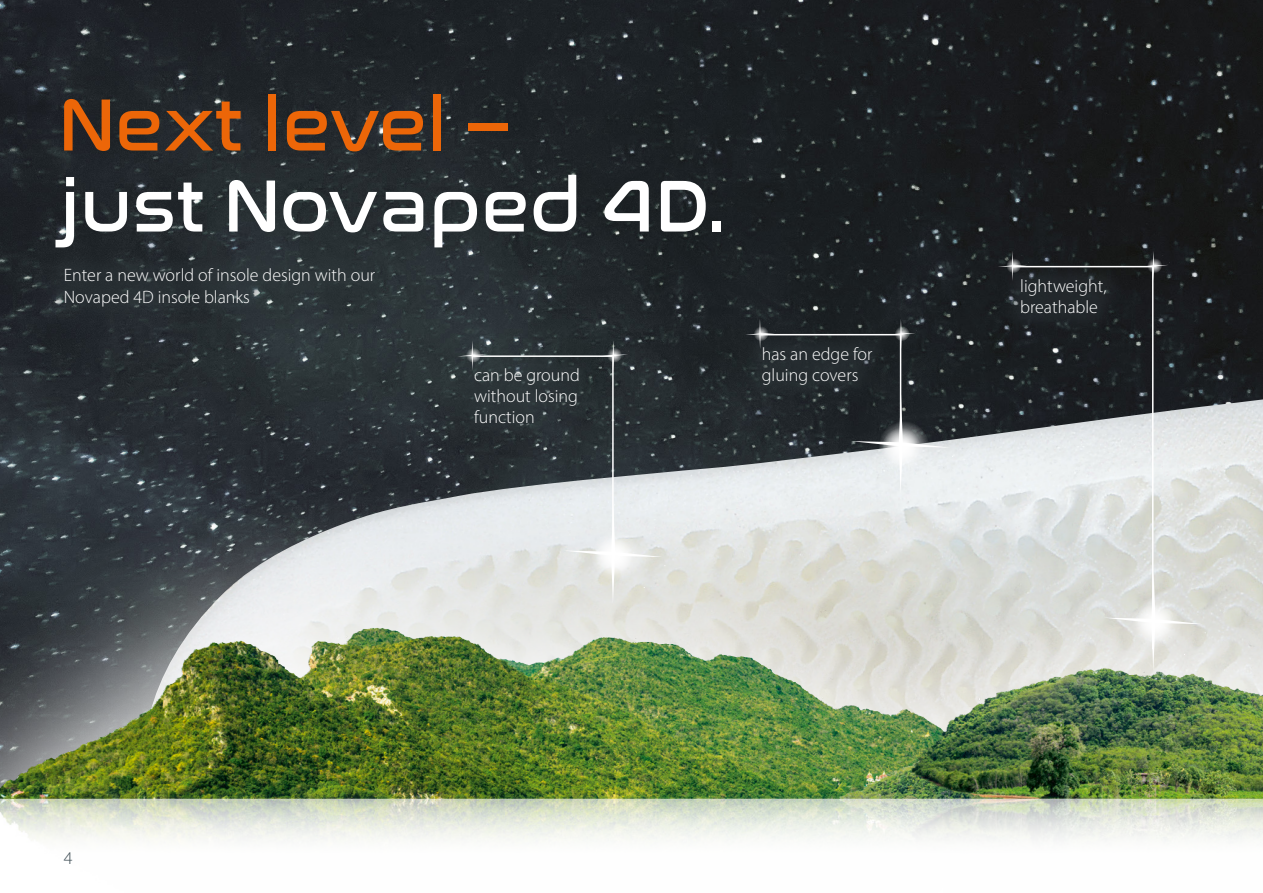
<style>
.page{position:relative;width:1263px;height:893px;background:#fff}
.page>*{position:absolute;margin:0;border:0;box-sizing:border-box;transform-origin:0 0}
.t1{font:75px/81px "Nasalization Rg";color:#fff}
.t2{font:300 18px/21px "Myriad Pro";color:#fff}
.t3{font:300 18px "Myriad Pro";color:#3f4e55}
.s1{font-family:"Bahamas";font-size:72.75px;color:#ec6608}
.s2{color:#ec6608}
.s3{font-family:"Bahamas";font-size:72.75px}
</style>
<div class="page">
<img style="left:0;top:0;width:1263px;height:446px">
<img style="left:138px;top:399px;width:1125px;height:47px">
<img style="left:0;top:446px;width:1263px;height:396px">
<svg style="left:457px;top:340px;width:208px;height:264px;background:#858a8c"></svg>
<svg style="left:745px;top:319px;width:208px;height:175px;background:#575c5f"></svg>
<div style="left:1001px;top:259px;width:124px;height:74px;background:#30393d;opacity:.43"></div>
<svg style="left:1103px;top:571px;width:103px;height:100px;background:#e1e2dd"></svg>
<svg style="left:1011px;top:265px;width:143px;height:386px;background:#9b9e9e"></svg>
<svg style="left:1138px;top:251px;width:32px;height:30px"></svg>
<svg style="left:998px;top:251px;width:31px;height:30px"></svg>
<div style="left:45px;top:249px;width:349px;height:77px;background:#293135"></div>
<h1 class="t1" style="left:60px;top:73px;width:667px"><span class="s1">N</span><span class="s2">ext level –<br></span>just <span class="s3">N</span>ovaped 4D.</h1>
<p class="t2" style="left:64px;top:264px;width:313px;line-height:21.6px">Enter a new world of insole design with our<br>Novaped 4D insole blanks</p>
<p class="t2" style="left:474px;top:365px;width:107px;text-align:justify">can be ground without losing function</p>
<p class="t2" style="left:762px;top:343px;width:112px">has an edge for gluing covers</p>
<p class="t2" style="left:1020px;top:275px;width:88px">lightweight, breathable</p>
<p class="t3" style="left:64px;top:847px;width:10px">4</p>
</div>
